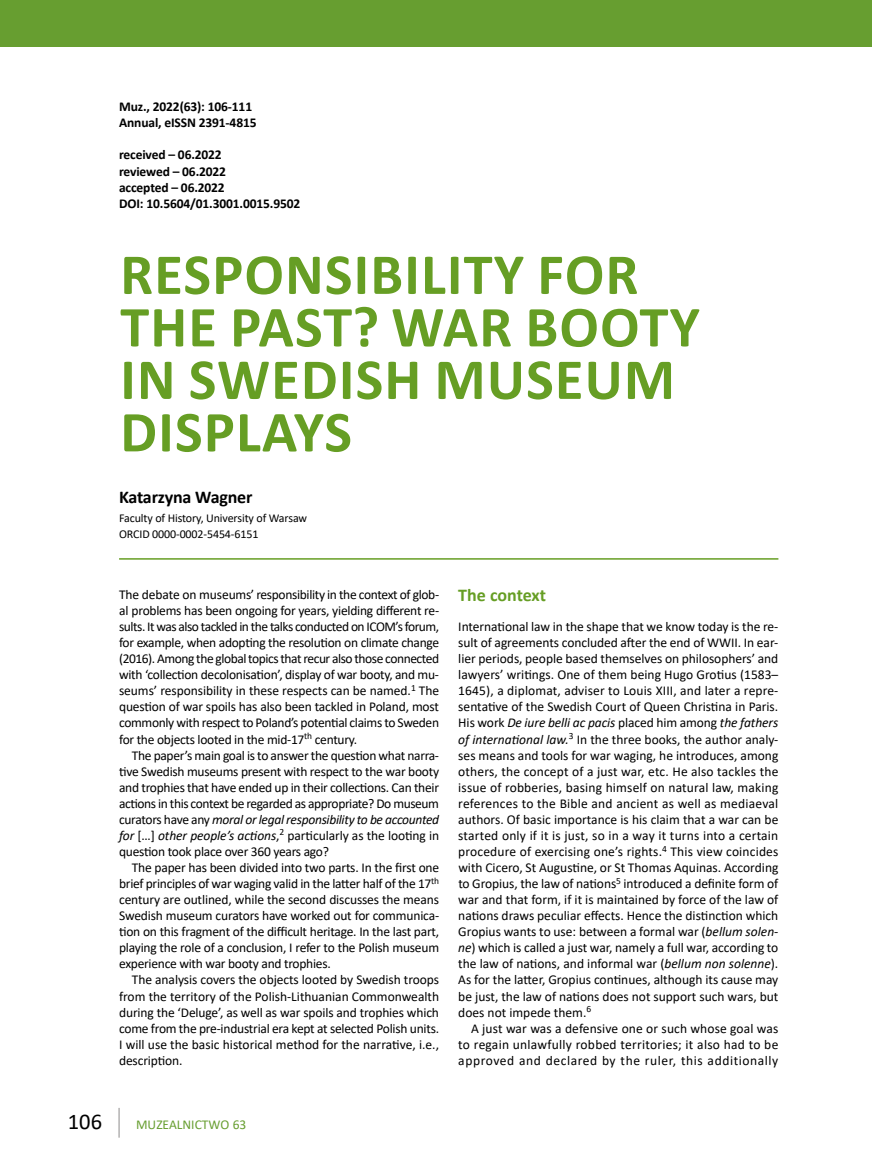
<style>
.page{position:relative;width:872px;height:1170px;background:#fff}
.page>*{position:absolute;margin:0;border:0;box-sizing:border-box;transform-origin:0 0}
.t1{font:700 58.5px/52.5px "Calibri";letter-spacing:.02em;color:#669e24}
.t2{font:22.5px "Calibri";color:#000}
.t3{font:700 18px "Calibri";letter-spacing:-.01em;color:#000}
.t4{font:700 18px "Calibri";color:#669e24}
.t5{font:13.5px/16px "Calibri";letter-spacing:-.01em;color:#000;text-align:justify}
.t6{font:700 13.5px/16px "Calibri";letter-spacing:-.01em;color:#000}
.t7{font:13.5px "Calibri";color:#679e30}
.t8{font:12px/16px "Calibri";letter-spacing:-.01em;color:#000}
.s1{font-style:italic}
</style>
<div class="page">
<hr style="left:118px;top:1107px;width:2px;height:30px;background:#b3b2b2">
<div style="left:0;top:0;width:872px;height:47px;background:#679e30"></div>
<hr style="left:119px;top:558px;width:659px;height:1px;background:#669e24">
<p class="t6" style="left:119px;top:99px;width:139px">Muz., 2022(63): 106-111<br>Annual, eISSN 2391-4815</p>
<p class="t6" style="left:119px;top:147px;width:183px">received – 06.2022<br>reviewed – 06.2022<br>accepted – 06.2022<br>DOI: 10.5604/01.3001.0015.9502</p>
<h1 class="t1" style="left:120px;top:247px;width:581px">RESPONSIBILITY FOR<br>THE PAST? WAR BOOTY<br>IN SWEDISH MUSEUM<br>DISPLAYS</h1>
<h3 class="t3" style="left:119px;top:484px;width:135px">Katarzyna Wagner</h3>
<p class="t8" style="left:119px;top:509px;width:190px">Faculty of History, University of Warsaw<br>ORCID 0000-0002-5454-6151</p>
<p class="t5" style="left:119px;top:586px;width:322px">The debate on museums’ responsibility in the context of glob&shy;al problems has been ongoing for years, yielding different re&shy;sults. It was also tackled in the talks conducted on ICOM’s forum, for example, when adopting the resolution on climate change (2016). Among the global topics that recur also those connected with ‘collection decolonisation’, display of war booty, and mu&shy;seums’ responsibility in these respects can be named.<sup>1</sup> The question of war spoils has also been tackled in Poland, most commonly with respect to Poland’s potential claims to Sweden for the objects looted in the mid-17<sup>th</sup> century.</p>
<p class="t5" style="left:119px;top:746px;width:322px;text-indent:13px">The paper’s main goal is to answer the question what narra&shy;tive Swedish museums present with respect to the war booty and trophies that have ended up in their collections. Can their actions in this context be regarded as appropriate? Do museum curators have any <span class="s1">moral or legal responsibility to be accounted for</span> […] <span class="s1">other people’s actions</span>,<sup>2</sup> particularly as the looting in question took place over 360 years ago?</p>
<p class="t5" style="left:119px;top:859px;width:321px;text-indent:13px">The paper has been divided into two parts. In the first one brief principles of war waging valid in the latter half of the 17<sup>th </sup>century are outlined, while the second discusses the means Swedish museum curators have worked out for communica&shy;tion on this fragment of the difficult heritage. In the last part, playing the role of a conclusion, I refer to the Polish museum experience with war booty and trophies.</p>
<p class="t5" style="left:119px;top:971px;width:321px;text-indent:13px">The analysis covers the objects looted by Swedish troops from the territory of the Polish-Lithuanian Commonwealth during the ‘Deluge’, as well as war spoils and trophies which come from the pre-industrial era kept at selected Polish units.<br>I will use the basic historical method for the narrative, i.e., description.</p>
<h2 class="t2" style="left:68px;top:1105px;width:36px">106</h2>
<p class="t7" style="left:136px;top:1115px;width:112px">MUZEALNICTWO 63</p>
<h3 class="t4" style="left:458px;top:582px;width:89px">The context</h3>
<p class="t5" style="left:458px;top:618px;width:322px">International law in the shape that we know today is the re&shy;sult of agreements concluded after the end of WWII. In ear&shy;lier periods, people based themselves on philosophers’ and lawyers’ writings. One of them being Hugo Grotius (1583– 1645), a diplomat, adviser to Louis XIII, and later a repre&shy;sentative of the Swedish Court of Queen Christina in Paris.<br>His work <span class="s1">De iure belli ac pacis</span> placed him among <span class="s1">the fathers of international law.</span><sup>3</sup> In the three books, the author analy&shy;ses means and tools for war waging, he introduces, among others, the concept of a just war, etc. He also tackles the issue of robberies, basing himself on natural law, making references to the Bible and ancient as well as mediaeval authors. Of basic importance is his claim that a war can be started only if it is just, so in a way it turns into a certain procedure of exercising one’s rights.<sup>4</sup> This view coincides with Cicero, St Augustine, or St Thomas Aquinas. According to Gropius, the law of nations<sup>5</sup> introduced a definite form of war and that form, if it is maintained by force of the law of nations draws peculiar effects. Hence the distinction which Gropius wants to use: between a formal war (<span class="s1">bellum solen&shy;ne</span>) which is called a just war, namely a full war, according to the law of nations, and informal war (<span class="s1">bellum non solenne</span>).<br>As for the latter, Gropius continues, although its cause may be just, the law of nations does not support such wars, but does not impede them.<sup>6</sup></p>
<p class="t5" style="left:458px;top:1019px;width:321px;text-indent:13px">A just war was a defensive one or such whose goal was to regain unlawfully robbed territories; it also had to be approved and declared by the ruler, this additionally</p>
</div>
